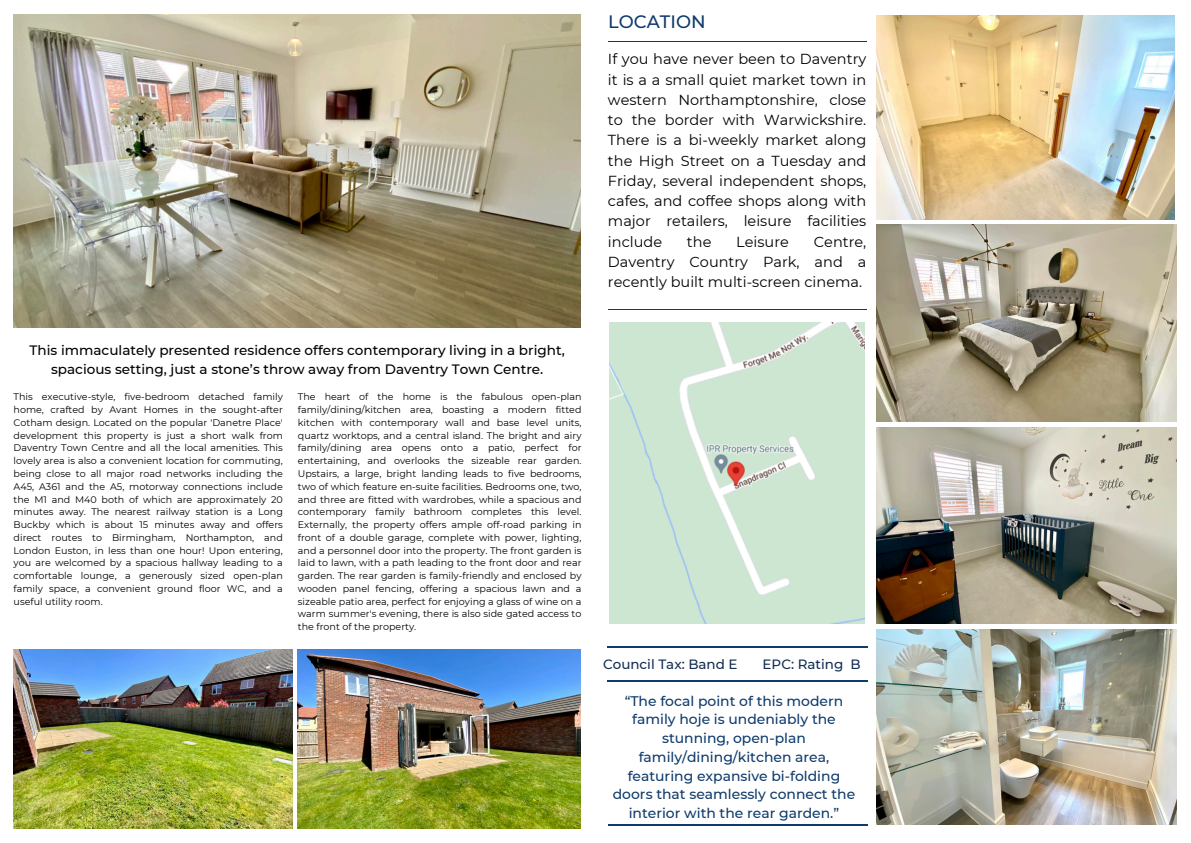
<style>
.page{position:relative;width:1191px;height:843px;background:#fff}
.page>*{position:absolute;margin:0;border:0;box-sizing:border-box;transform-origin:0 0}
.t1{font:500 17.9px "Montserrat";color:#0f3b6c}
.t2{font:14.5px/20.2px "Montserrat";color:#000;text-align:justify}
.t3{font:500 13.9px/18.8px "Montserrat";color:#0f3b6c;text-align:center}
.t4{font:500 13.6px/18.8px "Montserrat";color:#000;text-align:center}
.t5{font:500 13.4px "Montserrat";color:#142e52}
.t6{font:9.6px/12.8px "Montserrat";color:#000;text-align:justify}
</style>
<div class="page">
<img style="left:14px;top:14px;width:567px;height:313px">
<img style="left:14px;top:649px;width:279px;height:178px">
<img style="left:298px;top:649px;width:282px;height:178px">
<img style="left:876px;top:16px;width:298px;height:203px">
<img style="left:876px;top:224px;width:300px;height:197px">
<img style="left:876px;top:427px;width:300px;height:196px">
<img style="left:876px;top:629px;width:300px;height:195px">
<hr style="left:608px;top:41px;width:258px;height:1px;background:#0f3b6c">
<hr style="left:608px;top:309px;width:258px;height:1px;background:#0f3b6c">
<hr style="left:608px;top:824px;width:259px;height:1px;background:#0f3b6c">
<hr style="left:608px;top:680px;width:259px;height:1px;background:#0f3b6c">
<img style="left:609px;top:323px;width:255px;height:300px">
<hr style="left:608px;top:646px;width:260px;height:1px;background:#0f3b6c">
<h2 class="t4" style="left:30px;top:341px;width:536px">This immaculately presented residence offers contemporary living in a bright, spacious setting, just a stone’s throw away from Daventry Town Centre.</h2>
<h2 class="t6" style="left:14px;top:390px;width:271px">This executive-style, five-bedroom detached family home, crafted by Avant Homes in the sought-after Cotham design. Located on the popular 'Danetre Place' development this property is just a short walk from Daventry Town Centre and all the local amenities. This lovely area is also a convenient location for commuting, being close to all major road networks including the A45, A361 and the A5, motorway connections include the M1 and M40 both of which are approximately 20 minutes away. The nearest railway station is a Long Buckby which is about 15 minutes away and offers direct routes to Birmingham, Northampton, and London Euston, in less than one hour! Upon entering, you are welcomed by a spacious hallway leading to a comfortable lounge, a generously sized open-plan family space, a convenient ground floor WC, and a useful utility room.</h2>
<p class="t6" style="left:298px;top:390px;width:285px">The heart of the home is the fabulous open-plan family/dining/kitchen area, boasting a modern fitted kitchen with contemporary wall and base level units, quartz worktops, and a central island. The bright and airy family/dining area opens onto a patio, perfect for entertaining, and overlooks the sizeable rear garden.<br>Upstairs, a large, bright landing leads to five bedrooms, two of which feature en-suite facilities. Bedrooms one, two, and three are fitted with wardrobes, while a spacious and contemporary family bathroom completes this level.<br>Externally, the property offers ample off-road parking in front of a double garage, complete with power, lighting, and a personnel door into the property. The front garden is laid to lawn, with a path leading to the front door and rear garden. The rear garden is family-friendly and enclosed by wooden panel fencing, offering a spacious lawn and a sizeable patio area, perfect for enjoying a glass of wine on a warm summer's evening, there is also side gated access to the front of the property.</p>
<p class="t1" style="left:608px;top:11px;width:99px">LOCATION</p>
<h1 class="t2" style="left:608px;top:49px;width:260px">If you have never been to Daventry it is a a small quiet market town in western Northamptonshire, close to the border with Warwickshire.<br>There is a bi-weekly market along the High Street on a Tuesday and Friday, several independent shops, cafes, and coffee shops along with major retailers, leisure facilities include</h1>
<h1 class="t2" style="left:687px;top:231px;width:26px">the</h1>
<h1 class="t2" style="left:736px;top:231px;width:54px">Leisure</h1>
<h1 class="t2" style="left:608px;top:231px;width:260px;text-indent:206px">Centre, Daventry Country Park, and a recently built multi-screen cinema.</h1>
<h2 class="t5" style="left:603px;top:656px;width:136px">Council Tax: Band E</h2>
<h2 class="t5" style="left:762px;top:656px;width:100px">EPC: Rating B</h2>
<h3 class="t3" style="left:612px;top:691px;width:244px">“The focal point of this modern family hoje is undeniably the stunning, open-plan family/dining/kitchen area, featuring expansive bi-folding doors that seamlessly connect the interior with the rear garden.”</h3>
</div>
